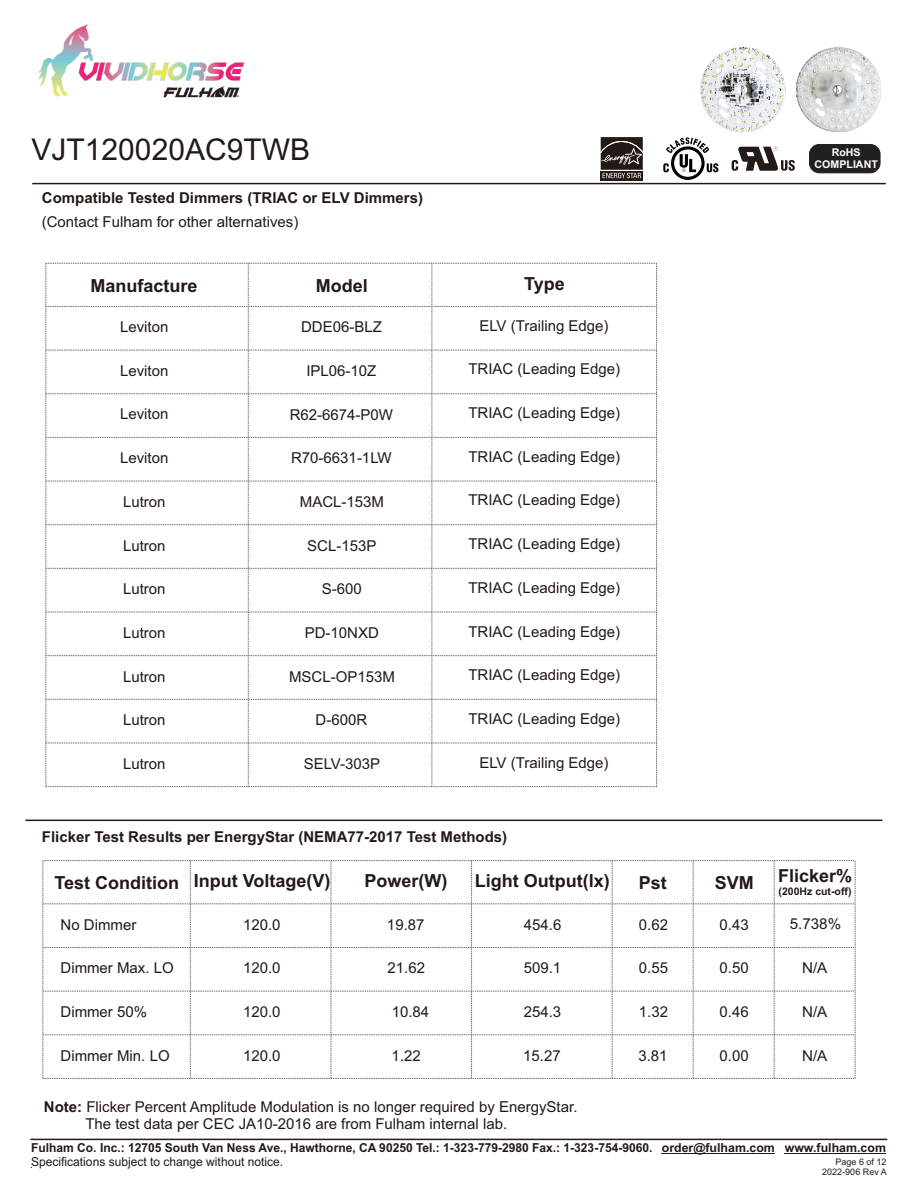
<style>
.page{position:relative;width:918px;height:1188px;background:#fff}
.page>*{position:absolute;margin:0;border:0;box-sizing:border-box;transform-origin:0 0}
.t1{font:30px "Arial";color:#231916}
.t2{font:700 18px "Arial";color:#231916}
.t3{font:15px/16.8px "Arial";color:#231916}
.t4{font:700 15px "Arial";color:#231916}
.t5{font:700 12.3px "Arial";color:#231916}
.t6{font:12.3px "Arial";color:#231916}
.t7{font:700 10.65px/11.9px "Arial";color:#fff;text-align:center}
.t8{font:700 10.5px "Arial";color:#231916}
.t9{font:9px "Arial";color:#231916}
.s1{font-weight:700}
</style>
<div class="page">
<hr style="left:30px;top:1139px;width:857px;height:1px;background:#231916">
<hr style="left:662px;top:1153px;width:113px;height:1px;background:#231916">
<hr style="left:785px;top:1153px;width:101px;height:1px;background:#231916">
<hr style="left:32px;top:183px;width:854px;height:1px;background:#231916">
<svg style="left:732px;top:147px;width:63px;height:24px"></svg>
<div style="left:810px;top:144px;width:70px;height:29px;background:#231f20;border-radius:10px"></div>
<div style="left:809px;top:144px;width:71px;height:29px;border:1px solid #231f20;border-radius:10px"></div>
<svg style="left:671px;top:146px;width:34px;height:34px"></svg>
<svg style="left:674px;top:149px;width:27px;height:28px"></svg>
<svg style="left:663px;top:137px;width:55px;height:35px"></svg>
<svg style="left:600px;top:137px;width:43px;height:44px;background:#4b4340"></svg>
<img style="left:38px;top:24px;width:207px;height:74px">
<img style="left:701px;top:48px;width:84px;height:84px">
<img style="left:796px;top:47px;width:86px;height:86px">
<svg style="left:45px;top:263px;width:612px;height:524px"></svg>
<hr style="left:25px;top:820px;width:857px;height:1px;background:#231916">
<svg style="left:42px;top:860px;width:814px;height:219px"></svg>
<h1 class="t1" style="left:32px;top:138px;width:280px">VJT120020AC9TWB</h1>
<p class="t7" style="left:815px;top:147px;width:65px">RoHS<br>COMPLIANT</p>
<p class="t4" style="left:42px;top:192px;width:383px">Compatible Tested Dimmers (TRIAC or ELV Dimmers)</p>
<p class="t3" style="left:42px;top:215px;width:258px">(Contact Fulham for other alternatives)</p>
<p class="t2" style="left:91px;top:279px;width:109px">Manufacture</p>
<p class="t2" style="left:316px;top:279px;width:54px">Model</p>
<p class="t2" style="left:524px;top:277px;width:42px">Type</p>
<p class="t3" style="left:120px;top:320px;width:50px">Leviton</p>
<p class="t3" style="left:301px;top:320px;width:82px">DDE06-BLZ</p>
<p class="t3" style="left:479px;top:318px;width:131px">ELV (Trailing Edge)</p>
<p class="t3" style="left:120px;top:364px;width:50px">Leviton</p>
<p class="t3" style="left:306px;top:364px;width:72px">IPL06-10Z</p>
<p class="t3" style="left:468px;top:362px;width:153px">TRIAC (Leading Edge)</p>
<p class="t3" style="left:468px;top:406px;width:153px">TRIAC (Leading Edge)</p>
<p class="t3" style="left:120px;top:407px;width:50px">Leviton</p>
<p class="t3" style="left:290px;top:407px;width:105px">R62-6674-P0W</p>
<p class="t3" style="left:120px;top:451px;width:50px">Leviton</p>
<p class="t3" style="left:291px;top:451px;width:102px">R70-6631-1LW</p>
<p class="t3" style="left:468px;top:449px;width:153px">TRIAC (Leading Edge)</p>
<p class="t3" style="left:123px;top:495px;width:44px">Lutron</p>
<p class="t3" style="left:300px;top:495px;width:86px">MACL-153M</p>
<p class="t3" style="left:123px;top:538px;width:44px">Lutron</p>
<p class="t3" style="left:307px;top:538px;width:71px">SCL-153P</p>
<p class="t3" style="left:468px;top:493px;width:153px">TRIAC (Leading Edge)</p>
<p class="t3" style="left:468px;top:537px;width:153px">TRIAC (Leading Edge)</p>
<p class="t3" style="left:123px;top:582px;width:44px">Lutron</p>
<p class="t3" style="left:322px;top:582px;width:42px">S-600</p>
<p class="t3" style="left:468px;top:581px;width:153px">TRIAC (Leading Edge)</p>
<p class="t3" style="left:123px;top:626px;width:44px">Lutron</p>
<p class="t3" style="left:305px;top:626px;width:76px">PD-10NXD</p>
<p class="t3" style="left:468px;top:624px;width:153px">TRIAC (Leading Edge)</p>
<p class="t3" style="left:123px;top:669px;width:44px">Lutron</p>
<p class="t3" style="left:289px;top:669px;width:107px">MSCL-OP153M</p>
<p class="t3" style="left:468px;top:668px;width:153px">TRIAC (Leading Edge)</p>
<p class="t3" style="left:123px;top:713px;width:44px">Lutron</p>
<p class="t3" style="left:316px;top:713px;width:53px">D-600R</p>
<p class="t3" style="left:468px;top:712px;width:153px">TRIAC (Leading Edge)</p>
<p class="t3" style="left:123px;top:757px;width:44px">Lutron</p>
<p class="t3" style="left:304px;top:757px;width:78px">SELV-303P</p>
<p class="t3" style="left:479px;top:755px;width:131px">ELV (Trailing Edge)</p>
<p class="t4" style="left:42px;top:831px;width:467px">Flicker Test Results per EnergyStar (NEMA77-2017 Test Methods)</p>
<p class="t2" style="left:54px;top:874px;width:277px">Test Condition Input Voltage(V)</p>
<p class="t2" style="left:475px;top:874px;width:136px">Light Output(lx)</p>
<p class="t2" style="left:365px;top:874px;width:84px">Power(W)</p>
<p class="t3" style="left:61px;top:917px;width:77px">No Dimmer</p>
<p class="t3" style="left:243px;top:917px;width:39px">120.0</p>
<p class="t3" style="left:524px;top:917px;width:39px">454.6</p>
<p class="t3" style="left:387px;top:917px;width:39px">19.87</p>
<p class="t3" style="left:388px;top:961px;width:39px">21.62</p>
<p class="t3" style="left:392px;top:1005px;width:39px">10.84</p>
<p class="t3" style="left:392px;top:1048px;width:31px">1.22</p>
<p class="t3" style="left:61px;top:961px;width:115px">Dimmer Max. LO</p>
<p class="t3" style="left:524px;top:961px;width:39px">509.1</p>
<p class="t3" style="left:61px;top:1005px;width:88px">Dimmer 50%</p>
<p class="t3" style="left:61px;top:1048px;width:111px">Dimmer Min. LO</p>
<p class="t3" style="left:523px;top:1048px;width:39px">15.27</p>
<p class="t3" style="left:243px;top:961px;width:39px">120.0</p>
<p class="t3" style="left:243px;top:1005px;width:39px">120.0</p>
<p class="t3" style="left:243px;top:1048px;width:39px">120.0</p>
<p class="t3" style="left:524px;top:1005px;width:39px">254.3</p>
<p class="t3" style="left:85px;top:1100px;width:494px;text-indent:-41px"><span class="s1">Note:</span> Flicker Percent Amplitude Modulation is no longer required by EnergyStar.<br>The test data per CEC JA10-2016 are from Fulham internal lab.</p>
<p class="t2" style="left:639px;top:876px;width:30px">Pst</p>
<p class="t2" style="left:715px;top:876px;width:41px">SVM</p>
<p class="t3" style="left:639px;top:917px;width:31px">0.62</p>
<p class="t3" style="left:639px;top:961px;width:31px">0.55</p>
<p class="t3" style="left:639px;top:1005px;width:31px">1.32</p>
<p class="t3" style="left:638px;top:1048px;width:31px">3.81</p>
<p class="t3" style="left:720px;top:917px;width:31px">0.43</p>
<p class="t3" style="left:720px;top:961px;width:31px">0.50</p>
<p class="t3" style="left:720px;top:1005px;width:31px">0.46</p>
<p class="t3" style="left:720px;top:1048px;width:31px">0.00</p>
<p class="t2" style="left:778px;top:868px;width:76px">Flicker%</p>
<p class="t8" style="left:779px;top:887px;width:74px">(200Hz cut-off)</p>
<p class="t3" style="left:790px;top:917px;width:53px">5.738%</p>
<p class="t3" style="left:802px;top:961px;width:27px">N/A</p>
<p class="t3" style="left:802px;top:1005px;width:27px">N/A</p>
<p class="t3" style="left:802px;top:1048px;width:27px">N/A</p>
<p class="t5" style="left:31px;top:1143px;width:623px">Fulham Co. Inc.: 12705 South Van Ness Ave., Hawthorne, CA 90250 Tel.: 1-323-779-2980 Fax.: 1-323-754-9060.</p>
<p class="t6" style="left:31px;top:1157px;width:253px">Specifications subject to change without notice.</p>
<p class="t5" style="left:662px;top:1143px;width:226px">order@fulham.com www.fulham.com</p>
<p class="t9" style="left:822px;top:1169px;width:66px">2022-906 Rev A</p>
<p class="t9" style="left:836px;top:1158px;width:53px">Page 6 of 12</p>
</div>
